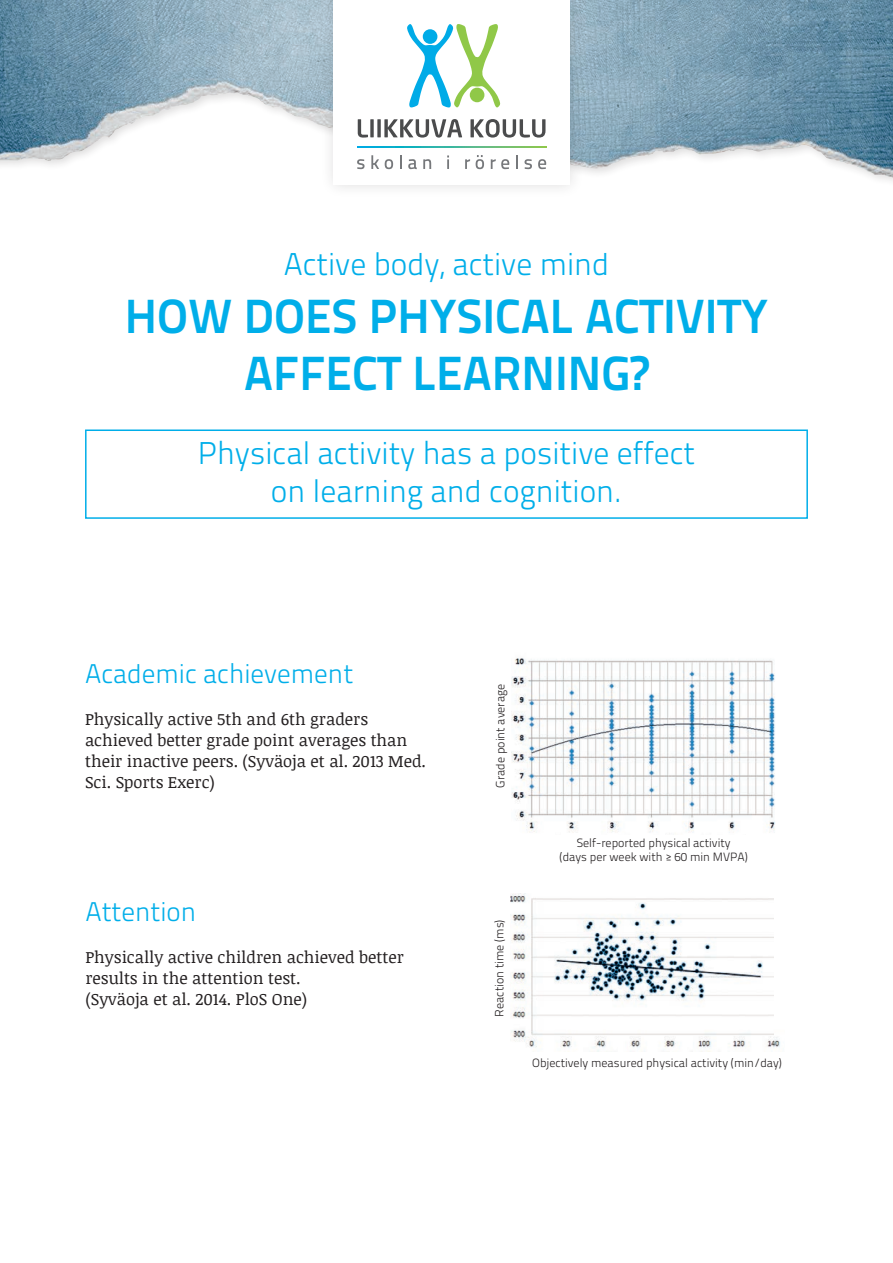
<style>
.page{position:relative;width:893px;height:1263px;background:#fff}
.page>*{position:absolute;margin:0;border:0;box-sizing:border-box;transform-origin:0 0}
.t1{font:700 48px "Titillium Text 22 L";color:#00aee9}
.t2{font:300 31.5px "Titillium Text 22 L";color:#00aee9}
.t3{font:300 27px "Titillium Text 22 L";color:#00aee9}
.t4{font:16.5px/21px "Noticia Text";color:#231f20}
.t5{font:300 12px "Titillium Text 22 L";color:#231f20}
</style>
<div class="page">
<img style="left:0;top:0;width:893px;height:178px">
<div style="left:319px;top:0;width:265px;height:198px;background:#231f20;opacity:.15"></div>
<div style="left:334px;top:0;width:236px;height:184px;background:#fff"></div>
<svg style="left:358px;top:119px;width:10px;height:19px"></svg>
<svg style="left:370px;top:119px;width:4px;height:18px"></svg>
<svg style="left:377px;top:119px;width:4px;height:18px"></svg>
<svg style="left:384px;top:119px;width:78px;height:19px"></svg>
<svg style="left:470px;top:119px;width:75px;height:19px"></svg>
<svg style="left:357px;top:159px;width:8px;height:10px"></svg>
<svg style="left:371px;top:155px;width:8px;height:14px"></svg>
<svg style="left:385px;top:159px;width:8px;height:10px"></svg>
<svg style="left:400px;top:155px;width:2px;height:14px"></svg>
<svg style="left:408px;top:159px;width:9px;height:10px"></svg>
<svg style="left:423px;top:159px;width:8px;height:10px"></svg>
<svg style="left:447px;top:155px;width:2px;height:14px"></svg>
<svg style="left:465px;top:159px;width:5px;height:10px"></svg>
<svg style="left:476px;top:155px;width:8px;height:14px"></svg>
<svg style="left:491px;top:159px;width:18px;height:10px"></svg>
<svg style="left:516px;top:155px;width:2px;height:14px"></svg>
<svg style="left:524px;top:159px;width:8px;height:10px"></svg>
<svg style="left:538px;top:159px;width:8px;height:10px"></svg>
<svg style="left:357px;top:146px;width:189px;height:2px"></svg>
<svg style="left:407px;top:24px;width:93px;height:84px"></svg>
<div style="left:470px;top:88px;width:14px;height:14px;background:#90c848;border-radius:50%"></div>
<img style="left:511px;top:658px;width:264px;height:175px">
<img style="left:510px;top:893px;width:271px;height:158px">
<div style="left:85px;top:429px;width:723px;height:90px;border:2px solid #00aee9"></div>
<p class="t2" style="left:284px;top:241px;width:327px">Active body, active mind</p>
<p class="t1" style="left:125px;top:279px;width:645px">HOW DOES PHYSICAL ACTIVITY</p>
<p class="t1" style="left:244px;top:337px;width:406px">AFFECT LEARNING?</p>
<p class="t2" style="left:198px;top:430px;width:499px">Physical activity has a positive effect</p>
<p class="t2" style="left:271px;top:467px;width:353px">on learning and cognition.</p>
<p class="t3" style="left:85px;top:653px;width:270px">Academic achievement</p>
<p class="t4" style="left:85px;top:708px;width:343px">Physically active 5th and 6th graders achieved better grade point averages than their inactive peers. (Syväoja et al. 2013 Med.<br>Sci. Sports Exerc)</p>
<p class="t3" style="left:85px;top:892px;width:112px">Attention</p>
<p class="t4" style="left:85px;top:946px;width:320px">Physically active children achieved better results in the attention test.</p>
<p class="t4" style="left:85px;top:988px;width:223px">(Syväoja et al. 2014. PloS One)</p>
<p class="t5" style="left:491px;top:787px;width:105px;rotate:-90deg">Grade point average</p>
<p class="t5" style="left:490px;top:1016px;width:99px;rotate:-90deg">Reaction time (ms)</p>
<p class="t5" style="left:577px;top:834px;width:155px">Self-reported physical activity</p>
<p class="t5" style="left:560px;top:848px;width:190px">(days per week with ≥ 60 min MVPA)</p>
<p class="t5" style="left:532px;top:1054px;width:251px">Objectively measured physical activity (min/day)</p>
</div>
